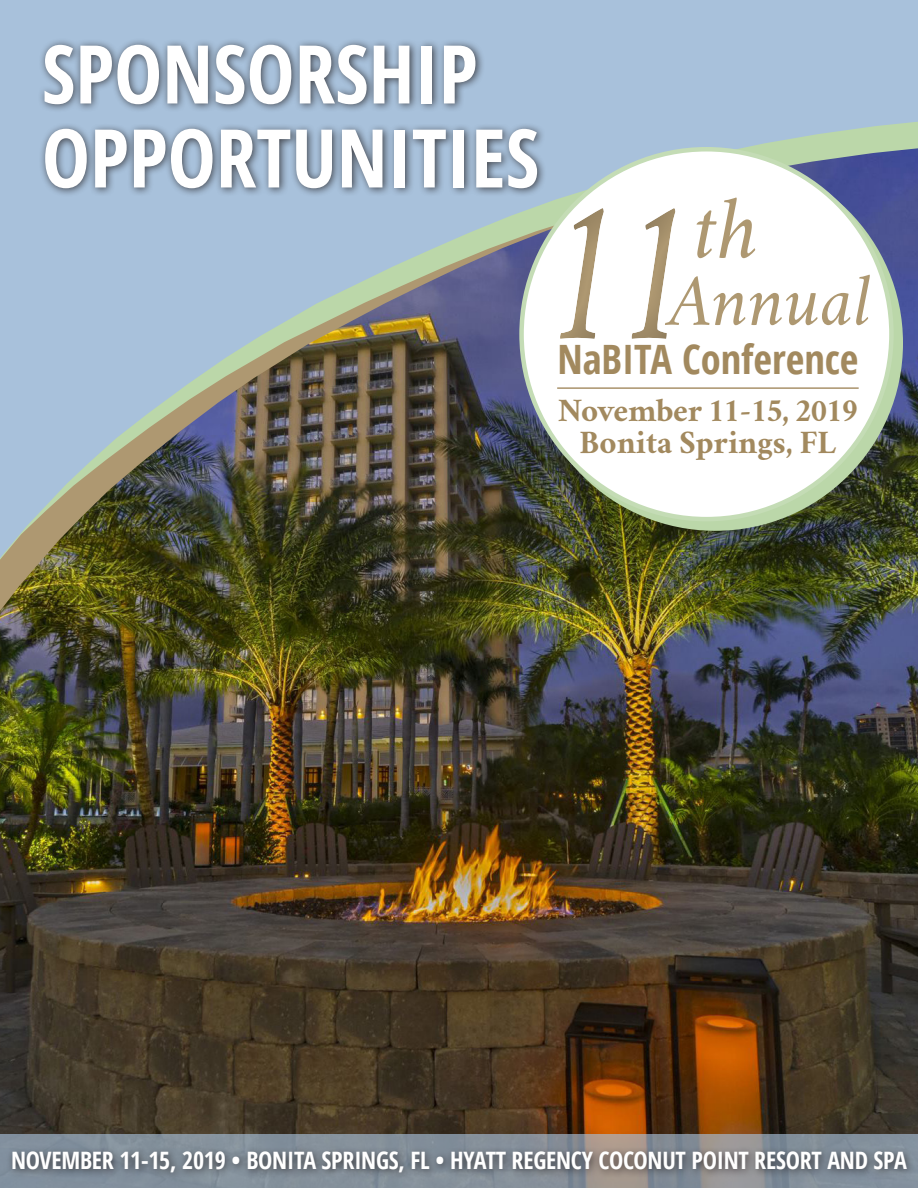
<style>
.page{position:relative;width:918px;height:1188px;background:#fff}
.page>*{position:absolute;margin:0;border:0;box-sizing:border-box;transform-origin:0 0}
.t1{font:italic 207.6px "Crimson";color:#ae9871;scale:.78 1}
.t2{font:italic 90px "Crimson";color:#ae9871}
.t3{font:700 condensed 81px "Open Sans";color:#fff}
.t4{font:italic 75px "Crimson";color:#ae9871}
.t5{font:700 condensed 40.5px "Open Sans";color:#a2895e}
.t6{font:700 33px "Crimson";letter-spacing:-.01em;color:#a2895e}
.t7{font:700 condensed 24px "Open Sans";letter-spacing:-.01em;color:#fff}
.s1{font-stretch:normal}
</style>
<div class="page">
<img style="left:0;top:611px;width:918px;height:524px">
<img style="left:0;top:560px;width:918px;height:51px">
<img style="left:0;top:0;width:918px;height:558px">
<svg style="left:0;top:1135px;width:918px;height:53px;background:#879099"></svg>
<div style="left:38px;top:38px;width:508px;height:160px;background:#231f20;opacity:.75"></div>
<div style="left:6px;top:1146px;width:909px;height:35px;background:#231f20;opacity:.75"></div>
<div style="left:528px;top:155px;width:375px;height:376px;background:#bbd7a9;border-radius:50%"></div>
<div style="left:522px;top:149px;width:369px;height:370px;background:#fff;border-radius:50%"></div>
<svg style="left:505px;top:140px;width:230px;height:255px"></svg>
<hr style="left:557px;top:387px;width:302px;height:2px;background:#a2895e">
<p class="t3" style="left:42px;top:18px;width:437px">SPONSORSHIP</p>
<p class="t3" style="left:42px;top:102px;width:499px">OPPORTUNITIES</p>
<p class="t2" style="left:693px;top:173px;width:67px">th</p>
<h1 class="t1" style="left:540px;top:142px;width:185px">11</h1>
<p class="t5" style="left:557px;top:331px;width:303px">NaBITA Conference</p>
<p class="t6" style="left:558px;top:385px;width:302px">November 11-15, 2019</p>
<p class="t6" style="left:580px;top:417px;width:258px">Bonita Springs, FL</p>
<p class="t4" style="left:669px;top:254px;width:204px">Annual</p>
<p class="t7" style="left:11px;top:1143px;width:897px">NOVEMBER 11-15, 2019 <span class="s1">•</span> BONITA SPRINGS, FL <span class="s1">•</span> HYATT REGENCY COCONUT POINT RESORT AND SPA</p>
</div>
